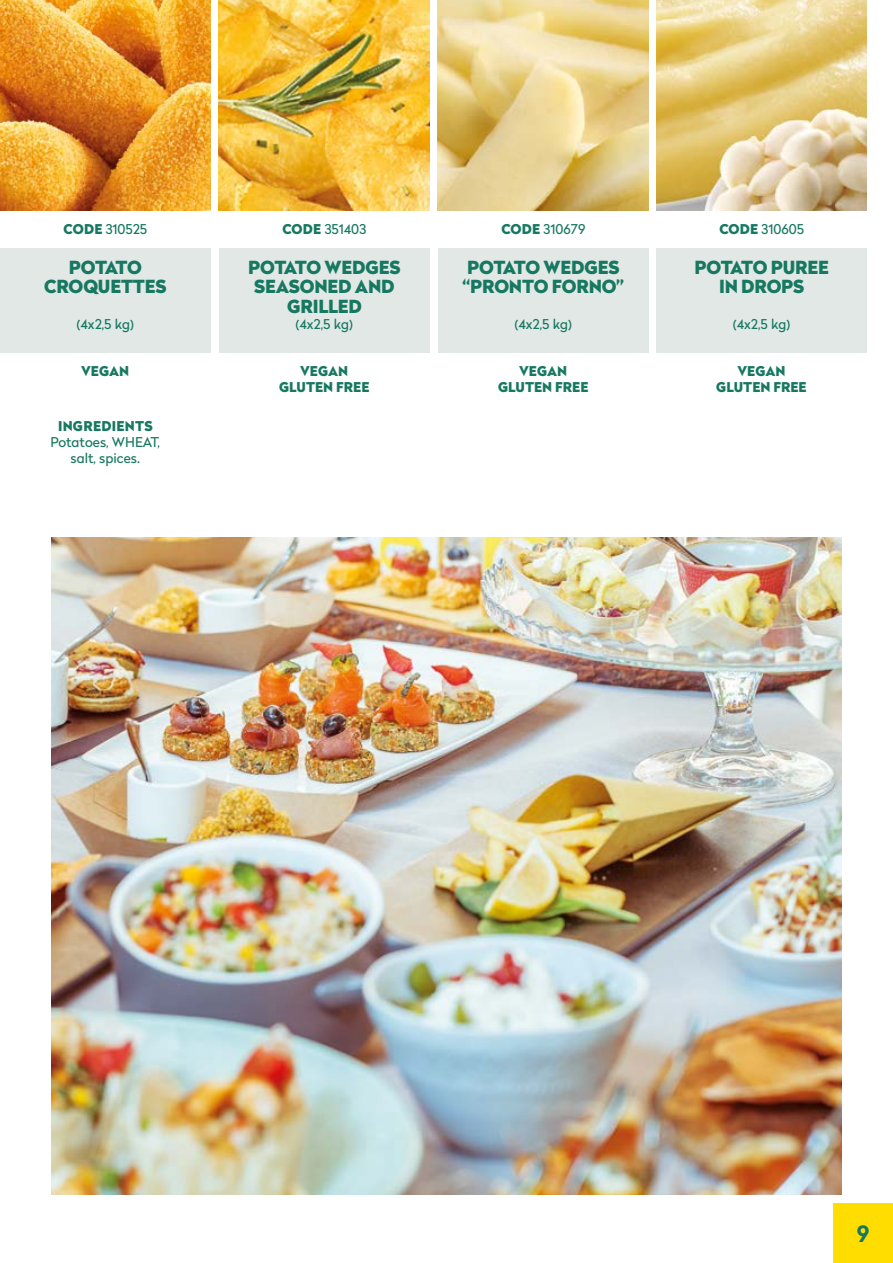
<style>
.page{position:relative;width:893px;height:1263px;background:#fff}
.page>*{position:absolute;margin:0;border:0;box-sizing:border-box;transform-origin:0 0}
.t1{font:700 22.5px "Radikal";color:#177861}
.t2{font:900 18px/19.5px "Radikal";letter-spacing:-.01em;color:#177861;text-align:center}
.t3{font:13.5px/16.2px "Radikal";color:#177861;text-align:center}
.t4{font:900 13.5px/16.2px "Radikal";color:#177861;text-align:center}
.t5{font:900 13.5px "Radikal";letter-spacing:.02em;color:#177861}
.s1{font-weight:900}
</style>
<div class="page">
<img style="left:51px;top:538px;width:791px;height:657px">
<div style="left:219px;top:248px;width:210px;height:105px;background:#e2e8e5"></div>
<div style="left:438px;top:248px;width:210px;height:105px;background:#e2e8e5"></div>
<div style="left:656px;top:248px;width:211px;height:105px;background:#e2e8e5"></div>
<div style="left:0;top:248px;width:210px;height:105px;background:#e2e8e5"></div>
<img style="left:0;top:0;width:210px;height:210px">
<img style="left:219px;top:0;width:210px;height:210px">
<img style="left:438px;top:0;width:210px;height:210px">
<img style="left:656px;top:0;width:211px;height:210px">
<div style="left:833px;top:1203px;width:60px;height:60px;background:#fd0"></div>
<p class="t3" style="left:64px;top:221px;width:85px"><span class="s1">CODE</span> 310525</p>
<h2 class="t2" style="left:44px;top:257px;width:124px">POTATO<br>CROQUETTES</h2>
<p class="t3" style="left:76px;top:316px;width:59px">(4x2,5 kg)</p>
<p class="t4" style="left:81px;top:363px;width:50px">VEGAN</p>
<p class="t5" style="left:58px;top:416px;width:96px">INGREDIENTS</p>
<p class="t3" style="left:50px;top:433px;width:111px">Potatoes, WHEAT, salt, spices.</p>
<p class="t3" style="left:282px;top:221px;width:85px"><span class="s1">CODE</span> 351403</p>
<h2 class="t2" style="left:248px;top:257px;width:154px">POTATO WEDGES<br>SEASONED AND<br>GRILLED</h2>
<p class="t3" style="left:295px;top:316px;width:59px">(4x2,5 kg)</p>
<p class="t4" style="left:279px;top:363px;width:92px">VEGAN<br>GLUTEN FREE</p>
<p class="t3" style="left:501px;top:221px;width:86px"><span class="s1">CODE</span> 310679</p>
<h2 class="t2" style="left:462px;top:257px;width:163px;text-align:left">POTATO WEDGES “PRONTO FORNO”</h2>
<p class="t3" style="left:514px;top:316px;width:59px">(4x2,5 kg)</p>
<p class="t4" style="left:498px;top:363px;width:92px">VEGAN<br>GLUTEN FREE</p>
<p class="t3" style="left:719px;top:221px;width:86px"><span class="s1">CODE</span> 310605</p>
<h2 class="t2" style="left:694px;top:257px;width:136px">POTATO PUREE<br>IN DROPS</h2>
<p class="t3" style="left:733px;top:316px;width:59px">(4x2,5 kg)</p>
<p class="t4" style="left:716px;top:363px;width:92px">VEGAN<br>GLUTEN FREE</p>
<h1 class="t1" style="left:857px;top:1217px;width:14px">9</h1>
</div>
